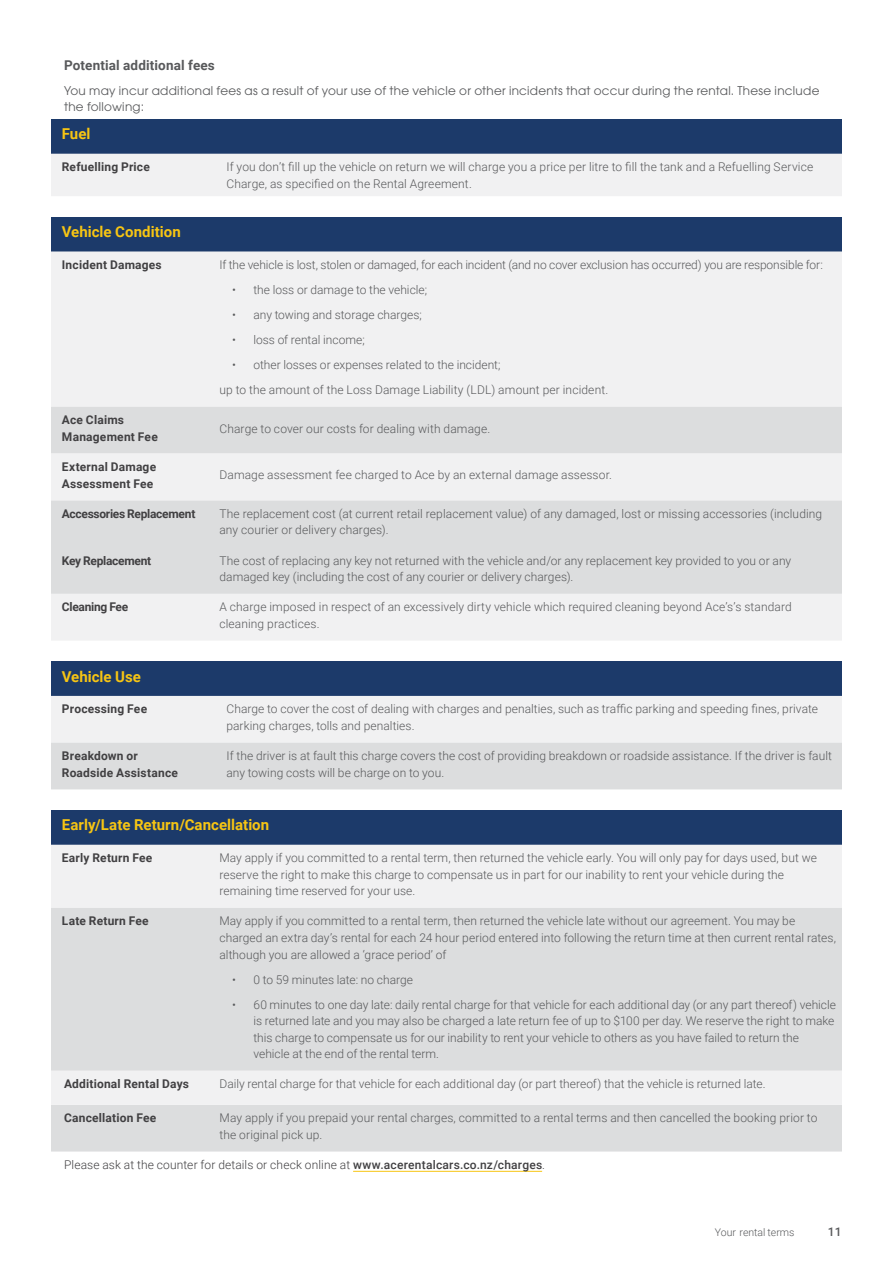
<style>
.page{position:relative;width:893px;height:1263px;background:#fff}
.page>*{position:absolute;margin:0;border:0;box-sizing:border-box;transform-origin:0 0}
.t1{font:700 15px "Roboto";letter-spacing:.005em;color:#f7c513}
.t2{font:700 13.5px "Roboto";letter-spacing:.01em;color:#58595b}
.t3{font:300 12px/16.5px "Roboto";letter-spacing:.005em;color:#58595b}
.t4{font:700 12px/16.5px "Roboto";letter-spacing:.015em;color:#414042}
.t5{font:12px/16.5px "ITC Avant Garde Std";letter-spacing:.02em;color:#58595b}
.t6{font:300 12px "Roboto";letter-spacing:.01em;color:#414042}
.t7{font:700 12px "Roboto";letter-spacing:-.025em;color:#414042}
.t8{font:500 12px "Roboto";color:#58595b}
.t9{font:300 10.5px "Roboto";color:#58595b}
.s1{font-weight:500}
</style>
<div class="page">
<div style="left:51px;top:120px;width:791px;height:34px;background:#1c3a6a"></div>
<div style="left:51px;top:154px;width:791px;height:42px;background:#f1f1f2"></div>
<div style="left:51px;top:217px;width:791px;height:34px;background:#1c3a6a"></div>
<div style="left:51px;top:251px;width:791px;height:156px;background:#f1f1f2"></div>
<div style="left:51px;top:407px;width:791px;height:46px;background:#dcddde"></div>
<svg style="left:51px;top:453px;width:791px;height:187px;fill:#eaeaeb"></svg>
<div style="left:51px;top:662px;width:791px;height:34px;background:#1c3a6a"></div>
<svg style="left:51px;top:696px;width:791px;height:93px"></svg>
<div style="left:51px;top:811px;width:791px;height:34px;background:#1c3a6a"></div>
<div style="left:51px;top:845px;width:791px;height:63px;background:#f1f1f2"></div>
<div style="left:51px;top:908px;width:791px;height:243px;background:#dcddde"></div>
<div style="left:51px;top:1071px;width:791px;height:34px;background:#f1f1f2"></div>
<hr style="left:353px;top:1171px;width:189px;height:1px;background:#f7c513">
<p class="t2" style="left:64px;top:55px;width:152px">Potential additional fees</p>
<p class="t5" style="left:64px;top:82px;width:757px">You may incur additional fees as a result of your use of the vehicle or other incidents that occur during the rental. These include the following:</p>
<p class="t1" style="left:62px;top:124px;width:30px">Fuel</p>
<p class="t4" style="left:62px;top:158px;width:90px">Refuelling Price</p>
<p class="t3" style="left:226px;top:158px;width:588px">If you don’t fill up the vehicle on return we will charge you a price per litre to fill the tank and a Refuelling Service<br>Charge, as specified on the Rental Agreement.</p>
<p class="t1" style="left:62px;top:221px;width:120px">Vehicle Condition</p>
<p class="t4" style="left:62px;top:256px;width:101px">Incident Damages</p>
<p class="t3" style="left:219px;top:256px;width:605px">If the vehicle is lost, stolen or damaged, for each incident (and no cover exclusion has occurred) you are responsible for:</p>
<p class="t3" style="left:232px;top:281px;width:196px">• the loss or damage to the vehicle;</p>
<p class="t3" style="left:232px;top:306px;width:191px">• any towing and storage charges;</p>
<p class="t3" style="left:232px;top:331px;width:134px">• loss of rental income;</p>
<p class="t3" style="left:219px;top:352px;width:390px;line-height:25px;text-indent:13px">• other losses or expenses related to the incident;<br>up to the amount of the Loss Damage Liability (LDL) amount per incident.</p>
<p class="t4" style="left:62px;top:411px;width:97px">Ace Claims<br>Management Fee</p>
<p class="t3" style="left:219px;top:420px;width:272px">Charge to cover our costs for dealing with damage.</p>
<p class="t4" style="left:62px;top:458px;width:96px">External Damage<br>Assessment Fee</p>
<p class="t3" style="left:219px;top:466px;width:394px">Damage assessment fee charged to Ace by an external damage assessor.</p>
<p class="t7" style="left:62px;top:505px;width:135px">Accessories Replacement</p>
<p class="t3" style="left:219px;top:505px;width:604px">The replacement cost (at current retail replacement value) of any damaged, lost or missing accessories (including any courier or delivery charges).</p>
<p class="t7" style="left:62px;top:552px;width:91px">Key Replacement</p>
<p class="t3" style="left:219px;top:552px;width:573px">The cost of replacing any key not returned with the vehicle and/or any replacement key provided to you or any damaged key (including the cost of any courier or delivery charges).</p>
<p class="t7" style="left:62px;top:599px;width:68px">Cleaning Fee</p>
<p class="t3" style="left:219px;top:598px;width:574px">A charge imposed in respect of an excessively dirty vehicle which required cleaning beyond Ace’s’s standard cleaning practices.</p>
<p class="t1" style="left:62px;top:666px;width:81px">Vehicle Use</p>
<p class="t4" style="left:62px;top:700px;width:87px">Processing Fee</p>
<p class="t3" style="left:226px;top:700px;width:593px">Charge to cover the cost of dealing with charges and penalties, such as traffic parking and speeding fines, private parking charges, tolls and penalties.</p>
<p class="t4" style="left:62px;top:747px;width:118px">Breakdown or<br>Roadside Assistance</p>
<p class="t3" style="left:226px;top:747px;width:607px">If the driver is at fault this charge covers the cost of providing breakdown or roadside assistance. If the driver is fault any towing costs will be charge on to you.</p>
<p class="t1" style="left:62px;top:815px;width:209px">Early/Late Return/Cancellation</p>
<p class="t4" style="left:62px;top:849px;width:92px">Early Return Fee</p>
<p class="t3" style="left:219px;top:849px;width:599px">May apply if you committed to a rental term, then returned the vehicle early. You will only pay for days used, but we reserve the right to make this charge to compensate us in part for our inability to rent your vehicle during the remaining time reserved for your use.</p>
<p class="t4" style="left:62px;top:912px;width:88px">Late Return Fee</p>
<p class="t3" style="left:219px;top:912px;width:618px">May apply if you committed to a rental term, then returned the vehicle late without our agreement. You may be charged an extra day’s rental for each 24 hour period entered into following the return time at then current rental rates, although you are allowed a ‘grace period’ of</p>
<p class="t3" style="left:232px;top:970px;width:182px">• 0 to 59 minutes late: no charge</p>
<p class="t3" style="left:253px;top:995px;width:584px;text-indent:-21px">• 60 minutes to one day late: daily rental charge for that vehicle for each additional day (or any part thereof) vehicle is returned late and you may also be charged a late return fee of up to $100 per day. We reserve the right to make this charge to compensate us for our inability to rent your vehicle to others as you have failed to return the vehicle at the end of the rental term.</p>
<p class="t4" style="left:64px;top:1075px;width:126px">Additional Rental Days</p>
<p class="t3" style="left:219px;top:1075px;width:548px">Daily rental charge for that vehicle for each additional day (or part thereof) that the vehicle is returned late.</p>
<p class="t4" style="left:64px;top:1109px;width:94px">Cancellation Fee</p>
<p class="t3" style="left:219px;top:1109px;width:599px">May apply if you prepaid your rental charges, committed to a rental terms and then cancelled the booking prior to the original pick up.</p>
<p class="t6" style="left:64px;top:1156px;width:482px">Please ask at the counter for details or check online at <span class="s1">www.acerentalcars.co.nz/charges</span>.</p>
<p class="t9" style="left:715px;top:1225px;width:81px">Your rental terms</p>
<p class="t8" style="left:828px;top:1223px;width:16px">11</p>
</div>
